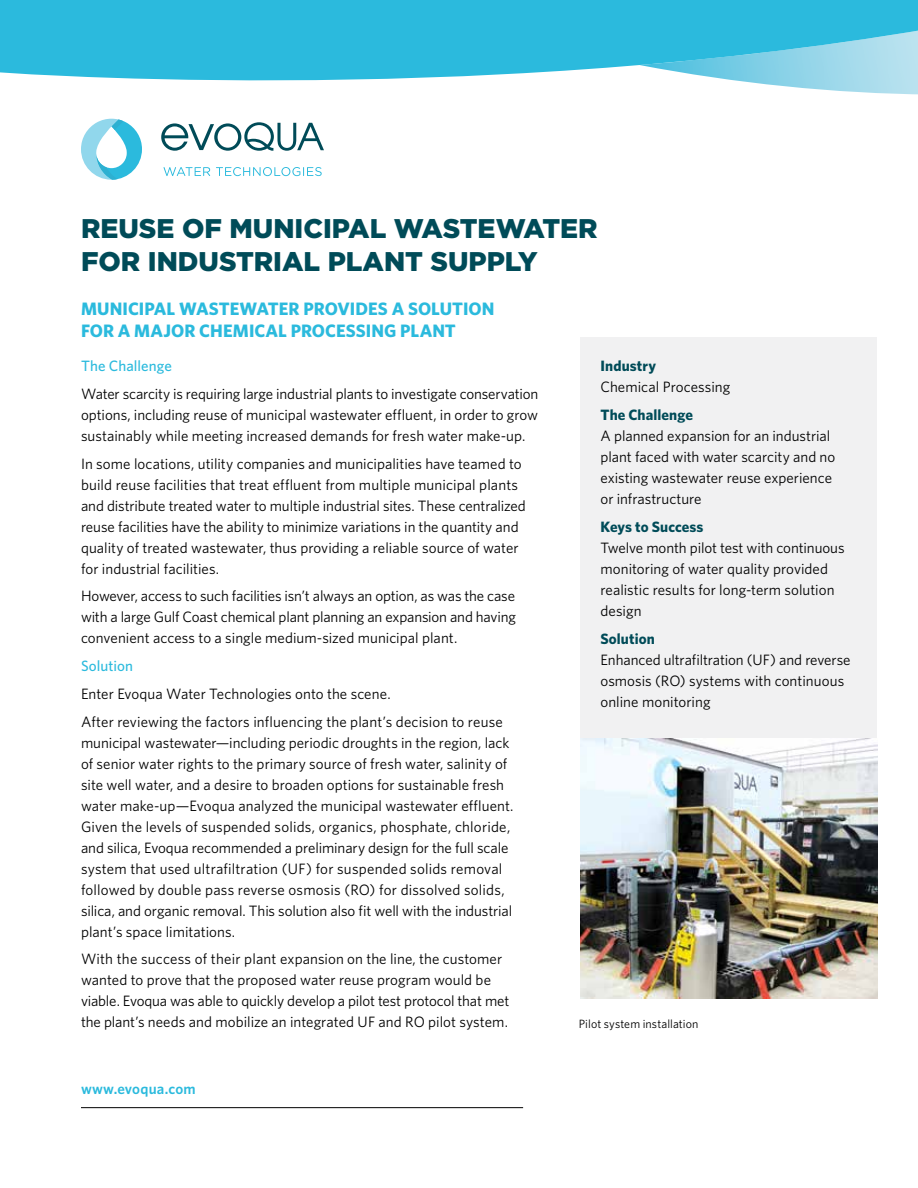
<style>
.page{position:relative;width:918px;height:1188px;background:#fff}
.page>*{position:absolute;margin:0;border:0;box-sizing:border-box;transform-origin:0 0}
.t1{font:900 27px/32.4px "Gotham";color:#004b58}
.t2{font:700 18px/21.6px "Whitney";color:#2bbadd}
.t3{font:15px/21px "Whitney";color:#000}
.t4{font:700 15px "Whitney";letter-spacing:.005em;color:#004b58}
.t5{font:500 15px "Whitney";letter-spacing:.005em;color:#2bbadd}
.t6{font:600 15px "Whitney";letter-spacing:.015em;color:#2bbadd}
.t7{font:12px "Whitney";letter-spacing:.005em;color:#000}
</style>
<div class="page">
<div style="left:580px;top:338px;width:298px;height:401px;background:#f1f1f2"></div>
<svg style="left:0;top:0;width:918px;height:95px;fill:#2bbadd"></svg>
<svg style="left:161px;top:122px;width:163px;height:29px"></svg>
<svg style="left:164px;top:167px;width:46px;height:9px"></svg>
<svg style="left:216px;top:167px;width:106px;height:9px"></svg>
<svg style="left:81px;top:119px;width:61px;height:61px"></svg>
<hr style="left:81px;top:1107px;width:442px;height:1px;background:#000">
<img style="left:580px;top:738px;width:298px;height:261px">
<h1 class="t1" style="left:81px;top:212px;width:518px">REUSE OF MUNICIPAL WASTEWATER<br>FOR INDUSTRIAL PLANT SUPPLY</h1>
<p class="t2" style="left:81px;top:298px;width:415px">MUNICIPAL WASTEWATER PROVIDES A SOLUTION<br>FOR A MAJOR CHEMICAL PROCESSING PLANT</p>
<p class="t5" style="left:81px;top:356px;width:92px">The Challenge</p>
<p class="t3" style="left:81px;top:383px;width:459px;text-align:justify">Water scarcity is requiring large industrial plants to investigate conservation options, including reuse of municipal wastewater effluent, in order to grow sustainably while meeting increased demands for fresh water make-up.</p>
<p class="t3" style="left:81px;top:453px;width:446px">In some locations, utility companies and municipalities have teamed to build reuse facilities that treat effluent from multiple municipal plants and distribute treated water to multiple industrial sites. These centralized reuse facilities have the ability to minimize variations in the quantity and quality of treated wastewater, thus providing a reliable source of water for industrial facilities.</p>
<p class="t3" style="left:81px;top:585px;width:436px;text-align:justify">However, access to such facilities isn’t always an option, as was the case with a large Gulf Coast chemical plant planning an expansion and having convenient access to a single medium-sized municipal plant.</p>
<p class="t5" style="left:81px;top:656px;width:54px">Solution</p>
<p class="t3" style="left:81px;top:679px;width:423px;line-height:27.8px">Enter Evoqua Water Technologies onto the scene.<br>After reviewing the factors influencing the plant’s decision to reuse</p>
<p class="t3" style="left:81px;top:732px;width:434px">municipal wastewater—including periodic droughts in the region, lack of senior water rights to the primary source of fresh water, salinity of site well water, and a desire to broaden options for sustainable fresh water make-up—Evoqua analyzed the municipal wastewater effluent.<br>Given the levels of suspended solids, organics, phosphate, chloride, and silica, Evoqua recommended a preliminary design for the full scale system that used ultrafiltration (UF) for suspended solids removal followed by double pass reverse osmosis (RO) for dissolved solids, silica, and organic removal. This solution also fit well with the industrial plant’s space limitations.</p>
<p class="t3" style="left:81px;top:948px;width:430px">With the success of their plant expansion on the line, the customer wanted to prove that the proposed water reuse program would be viable. Evoqua was able to quickly develop a pilot test protocol that met the plant’s needs and mobilize an integrated UF and RO pilot system.</p>
<p class="t6" style="left:81px;top:1079px;width:116px">www.evoqua.com</p>
<p class="t4" style="left:600px;top:356px;width:57px">Industry</p>
<p class="t3" style="left:600px;top:376px;width:131px">Chemical Processing</p>
<p class="t4" style="left:600px;top:405px;width:94px">The Challenge</p>
<p class="t3" style="left:600px;top:425px;width:236px">A planned expansion for an industrial plant faced with water scarcity and no existing wastewater reuse experience or infrastructure</p>
<p class="t4" style="left:600px;top:517px;width:105px">Keys to Success</p>
<p class="t3" style="left:600px;top:537px;width:246px">Twelve month pilot test with continuous monitoring of water quality provided realistic results for long-term solution design</p>
<p class="t4" style="left:600px;top:628px;width:56px">Solution</p>
<p class="t3" style="left:600px;top:649px;width:252px">Enhanced ultrafiltration (UF) and reverse osmosis (RO) systems with continuous online monitoring</p>
<p class="t7" style="left:579px;top:1016px;width:121px">Pilot system installation</p>
</div>
